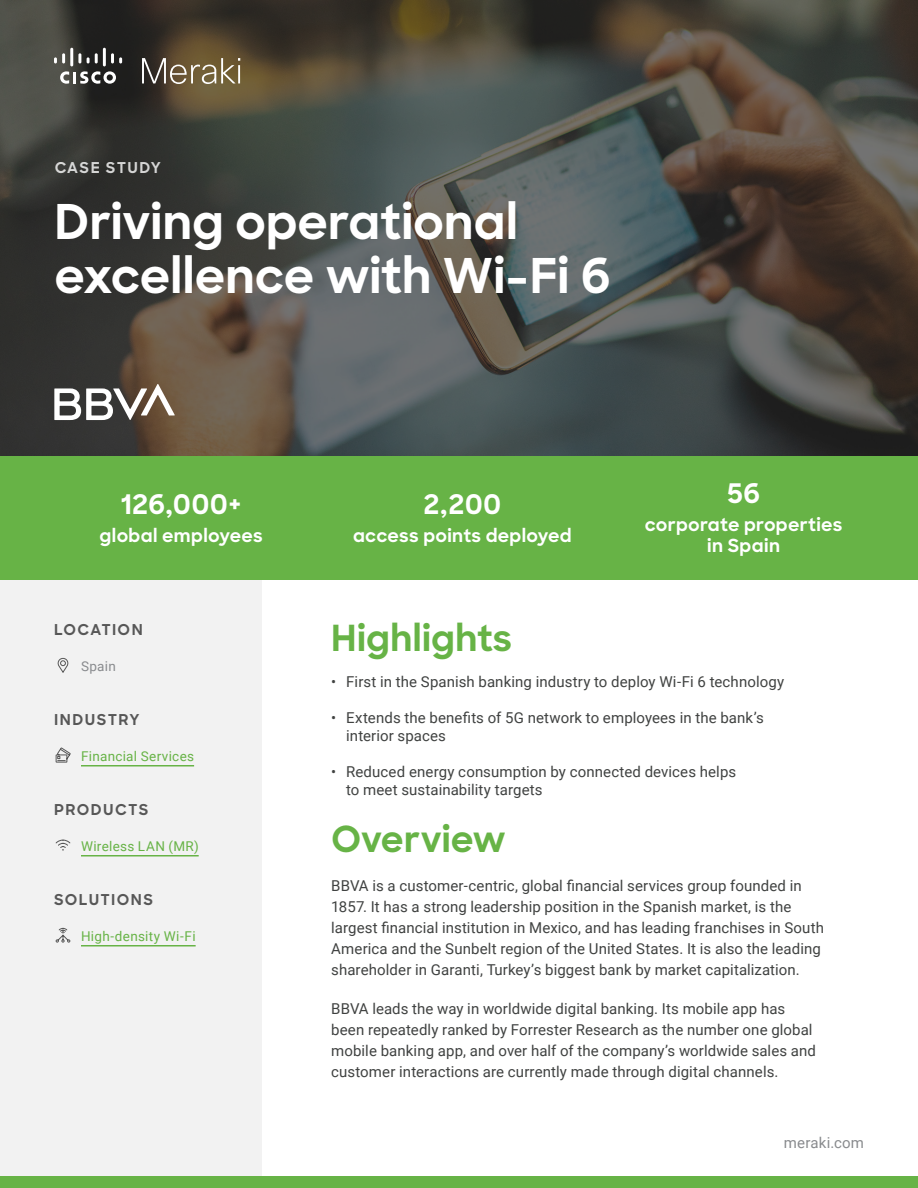
<style>
.page{position:relative;width:918px;height:1188px;background:#fff}
.page>*{position:absolute;margin:0;border:0;box-sizing:border-box;transform-origin:0 0}
.t1{font:700 48px/54px "Sharp Sans";color:#fff}
.t2{font:700 36px "Sharp Sans";letter-spacing:.005em;color:#67b346}
.Stats_-_Numbers{font:700 27px "Sharp Sans";letter-spacing:.01em;color:#fff}
.Stats_-_Text{font:700 18px/21px "Sharp Sans";letter-spacing:.02em;color:#fff;text-align:center}
.t3{font:15px/21px "Roboto";letter-spacing:.005em;color:#404241}
.t4{font:700 15px "Sharp Sans";letter-spacing:.09em;color:#575757}
.t5{font:15px "Roboto";letter-spacing:.01em;color:#898b8e}
.t6{font:700 15px "Sharp Sans";letter-spacing:.09em;color:#fff}
.t7{font:13.5px "Roboto";letter-spacing:.025em;color:#67b346}
.t8{font:13.5px "Roboto";letter-spacing:.02em;color:#898b8e}
</style>
<div class="page">
<div style="left:0;top:559px;width:262px;height:617px;background:#f2f2f2"></div>
<svg style="left:0;top:0;width:918px;height:456px;background:#4c4a44"></svg>
<hr style="left:81px;top:765px;width:113px;height:1px;background:#67b346">
<hr style="left:81px;top:855px;width:118px;height:1px;background:#67b346">
<hr style="left:81px;top:945px;width:115px;height:1px;background:#67b346">
<svg style="left:57px;top:657px;width:12px;height:16px"></svg>
<svg style="left:54px;top:746px;width:18px;height:18px"></svg>
<svg style="left:56px;top:747px;width:15px;height:15px"></svg>
<svg style="left:56px;top:840px;width:14px;height:11px"></svg>
<svg style="left:56px;top:928px;width:14px;height:15px"></svg>
<div style="left:0;top:456px;width:918px;height:123px;background:#67b346"></div>
<div style="left:0;top:1176px;width:918px;height:12px;background:#67b346"></div>
<svg style="left:60px;top:71px;width:56px;height:13px"></svg>
<svg style="left:54px;top:53px;width:11px;height:10px"></svg>
<hr style="left:70px;top:48px;width:3px;height:18px;background:#fff">
<svg style="left:78px;top:53px;width:3px;height:10px"></svg>
<svg style="left:87px;top:53px;width:11px;height:10px"></svg>
<hr style="left:103px;top:48px;width:3px;height:18px;background:#fff">
<svg style="left:111px;top:53px;width:11px;height:10px"></svg>
<svg style="left:142px;top:58px;width:98px;height:26px;background:#83765e"></svg>
<svg style="left:54px;top:384px;width:121px;height:36px"></svg>
<p class="t6" style="left:54px;top:157px;width:108px">CASE STUDY</p>
<p class="t1" style="left:54px;top:193px;width:558px">Driving operational excellence with Wi-Fi 6</p>
<p class="Stats_-_Numbers" style="left:121px;top:484px;width:122px">126,000+</p>
<p class="Stats_-_Text" style="left:100px;top:524px;width:165px">global employees</p>
<p class="Stats_-_Numbers" style="left:423px;top:484px;width:79px">2,200</p>
<p class="Stats_-_Text" style="left:353px;top:524px;width:220px">access points deployed</p>
<p class="Stats_-_Numbers" style="left:727px;top:474px;width:35px">56</p>
<p class="Stats_-_Text" style="left:645px;top:514px;width:199px">corporate properties in Spain</p>
<p class="t4" style="left:54px;top:619px;width:90px">LOCATION</p>
<p class="t8" style="left:81px;top:657px;width:36px">Spain</p>
<p class="t4" style="left:54px;top:709px;width:87px">INDUSTRY</p>
<p class="t7" style="left:81px;top:747px;width:115px">Financial Services</p>
<p class="t4" style="left:54px;top:799px;width:96px">PRODUCTS</p>
<p class="t7" style="left:81px;top:837px;width:119px">Wireless LAN (MR)</p>
<p class="t4" style="left:54px;top:889px;width:101px">SOLUTIONS</p>
<p class="t7" style="left:81px;top:927px;width:116px">High-density Wi-Fi</p>
<h2 class="t2" style="left:331px;top:611px;width:182px">Highlights</h2>
<p class="t3" style="left:331px;top:671px;width:454px">• First in the Spanish banking industry to deploy Wi-Fi 6 technology</p>
<p class="t3" style="left:346px;top:708px;width:419px;line-height:18px;text-indent:-15px">• Extends the benefits of 5G network to employees in the bank’s interior spaces</p>
<p class="t3" style="left:346px;top:762px;width:392px;line-height:18px;text-indent:-15px">• Reduced energy consumption by connected devices helps to meet sustainability targets</p>
<h2 class="t2" style="left:331px;top:812px;width:176px">Overview</h2>
<p class="t3" style="left:331px;top:875px;width:494px">BBVA is a customer-centric, global financial services group founded in 1857. It has a strong leadership position in the Spanish market, is the largest financial institution in Mexico, and has leading franchises in South America and the Sunbelt region of the United States. It is also the leading shareholder in Garanti, Turkey’s biggest bank by market capitalization.</p>
<p class="t3" style="left:331px;top:998px;width:486px">BBVA leads the way in worldwide digital banking. Its mobile app has been repeatedly ranked by Forrester Research as the number one global mobile banking app, and over half of the company’s worldwide sales and customer interactions are currently made through digital channels.</p>
<p class="t5" style="left:784px;top:1132px;width:81px">meraki.com</p>
</div>
